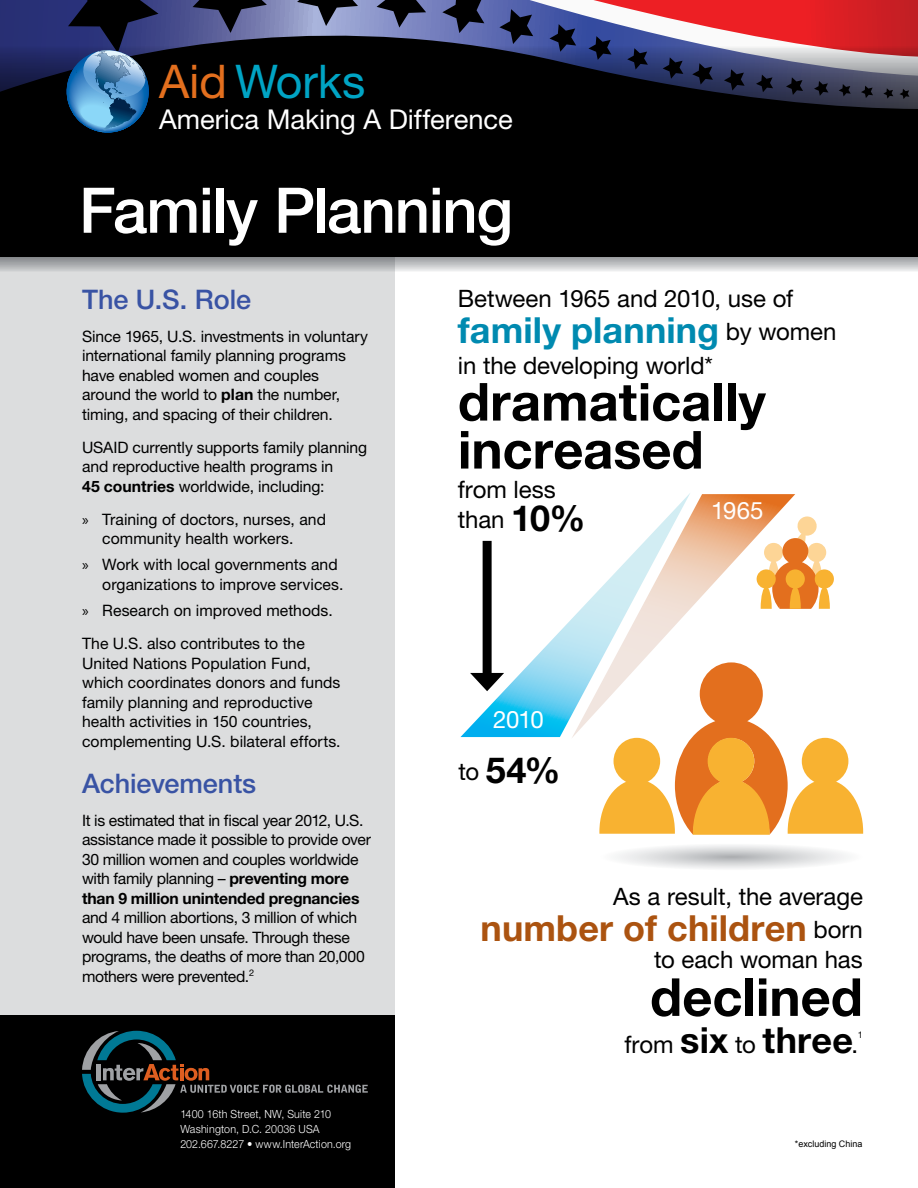
<style>
.page{position:relative;width:918px;height:1188px;background:#fff}
.page>*{position:absolute;margin:0;border:0;box-sizing:border-box;transform-origin:0 0}
.t1{font:500 63px "Helvetica Neue LT Std";letter-spacing:-.02em;color:#fff}
.t2{font:700 52.5px/48px "Helvetica Neue LT Std";color:#000}
.t3{font:46.5px "Helvetica Neue LT Std";color:#00a4c4}
.t4{font:700 36px "Helvetica Neue LT Std";letter-spacing:.005em;color:#008ab0}
.t5{font:700 36px "Helvetica Neue LT Std";letter-spacing:.005em;color:#000}
.t6{font:700 36px "Helvetica Neue LT Std";letter-spacing:.005em;color:#ab5310}
.t7{font:27.3px "Helvetica Neue LT Std";letter-spacing:-.005em;color:#fff}
.t8{font:500 27px "Helvetica Neue LT Std";letter-spacing:-.005em;color:#3953a4}
.t9{font:24px/30px "Helvetica Neue LT Std";letter-spacing:-.005em;color:#000}
.t10{font:24px "Helvetica Neue LT Std";letter-spacing:-.025em;color:#fff}
.t11{font:15.75px/19.5px "Helvetica Neue LT Std";letter-spacing:-.005em;color:#000}
.t12{font:15.75px/19.5px "Helvetica Neue LT Std";letter-spacing:-.025em;color:#000}
.t13{font:300 11.25px/15px "Helvetica Neue LT Std";letter-spacing:.015em;color:#fff;scale:.95 1}
.t14{font:9.15px "Helvetica Neue LT Std";color:#000}
.t15{font:9px "Arial";color:#000}
.s1{color:#e36f1e}
.s2{font-weight:700}
.s3{font-family:"Myriad Pro"}
.s4{font-weight:400;font-size:24px;color:#000}
.s5{font-weight:700;font-size:36px}
.s6{font-weight:400;font-size:24px}
</style>
<div class="page">
<div style="left:0;top:0;width:395px;height:1188px;background:#dcddde"></div>
<div style="left:0;top:1015px;width:395px;height:173px;background:#000"></div>
<svg style="left:82px;top:1031px;width:286px;height:82px"></svg>
<svg style="left:0;top:256px;width:918px;height:15px;background:#a9abad"></svg>
<svg style="left:0;top:0;width:918px;height:44px;background:#784d6e"></svg>
<svg style="left:0;top:44px;width:918px;height:212px;background:#08080c"></svg>
<svg style="left:62px;top:45px;width:92px;height:92px;background:#3a6289"></svg>
<svg style="left:617px;top:845px;width:230px;height:24px"></svg>
<svg style="left:599px;top:737px;width:264px;height:98px"></svg>
<svg style="left:460px;top:493px;width:230px;height:244px"></svg>
<svg style="left:571px;top:494px;width:224px;height:245px"></svg>
<svg style="left:815px;top:569px;width:19px;height:20px"></svg>
<div style="left:757px;top:569px;width:19px;height:20px;background:#f8b231;border-radius:50%"></div>
<svg style="left:761px;top:516px;width:69px;height:93px"></svg>
<div style="left:786px;top:569px;width:19px;height:20px;background:#f8b231;border-radius:50%"></div>
<div style="left:483px;top:541px;width:9px;height:139px;background:#000"></div>
<svg style="left:470px;top:673px;width:34px;height:18px"></svg>
<h3 class="t3" style="left:159px;top:54px;width:208px"><span class="s1">Aid</span> Works</h3>
<h3 class="t7" style="left:159px;top:103px;width:355px">America Making A Difference</h3>
<h1 class="t1" style="left:79px;top:173px;width:436px">Family Planning</h1>
<h3 class="t8" style="left:82px;top:283px;width:171px">The U.S. Role</h3>
<p class="t11" style="left:82px;top:326px;width:287px">Since 1965, U.S. investments in voluntary international family planning programs have enabled women and couples around the world to <span class="s2">plan</span> the number, timing, and spacing of their children.</p>
<p class="t11" style="left:82px;top:437px;width:287px">USAID currently supports family planning and reproductive health programs in<br><span class="s2">45 countries</span> worldwide, including:</p>
<p class="t11" style="left:102px;top:509px;width:225px;text-indent:-20px"><span class="s3">»</span> Training of doctors, nurses, and community health workers.</p>
<p class="t11" style="left:102px;top:555px;width:243px;text-indent:-20px"><span class="s3">»</span> Work with local governments and organizations to improve services.</p>
<p class="t11" style="left:82px;top:594px;width:252px;line-height:33px"><span class="s3">»</span> Research on improved methods.<br>The U.S. also contributes to the</p>
<p class="t11" style="left:82px;top:653px;width:260px">United Nations Population Fund, which coordinates donors and funds family planning and reproductive health activities in 150 countries, complementing U.S. bilateral efforts.</p>
<h3 class="t8" style="left:82px;top:767px;width:176px">Achievements</h3>
<p class="t12" style="left:82px;top:810px;width:290px">It is estimated that in fiscal year 2012, U.S. assistance made it possible to provide over 30 million women and couples worldwide with family planning – <span class="s2">preventing more than 9 million unintended pregnancies</span></p>
<p class="t12" style="left:82px;top:908px;width:285px">and 4 million abortions, 3 million of which would have been unsafe. Through these programs, the deaths of more than 20,000 mothers were prevented.<sup>2</sup></p>
<p class="t13" style="left:180px;top:1106px;width:181px">1400 16th Street, NW, Suite 210<br>Washington, D.C. 20036 USA<br>202.667.8227 • www.InterAction.org</p>
<h3 class="t9" style="left:458px;top:283px;width:337px">Between 1965 and 2010, use of</h3>
<h3 class="t4" style="left:458px;top:307px;width:380px">family planning <span class="s4">by women</span></h3>
<h3 class="t9" style="left:458px;top:350px;width:256px">in the developing world*</h3>
<h2 class="t2" style="left:458px;top:377px;width:309px">dramatically increased</h2>
<h3 class="t9" style="left:458px;top:474px;width:129px">from less than <span class="s5">10%</span></h3>
<h3 class="t10" style="left:493px;top:705px;width:52px">2010</h3>
<h3 class="t5" style="left:458px;top:747px;width:104px"><span class="s6">to</span> 54%</h3>
<h3 class="t10" style="left:711px;top:496px;width:54px">1965</h3>
<h3 class="t9" style="left:613px;top:881px;width:251px">As a result, the average</h3>
<h3 class="t6" style="left:481px;top:906px;width:384px">number of children <span class="s4">born</span></h3>
<h3 class="t9" style="left:654px;top:944px;width:210px">to each woman has</h3>
<h2 class="t2" style="left:650px;top:972px;width:214px">declined</h2>
<h3 class="t5" style="left:624px;top:1018px;width:235px"><span class="s6">from</span> six <span class="s6">to</span> three<span class="s6">.</span></h3>
<p class="t14" style="left:858px;top:1029px;width:7px">1</p>
<p class="t15" style="left:795px;top:1138px;width:69px">*excluding China</p>
</div>
